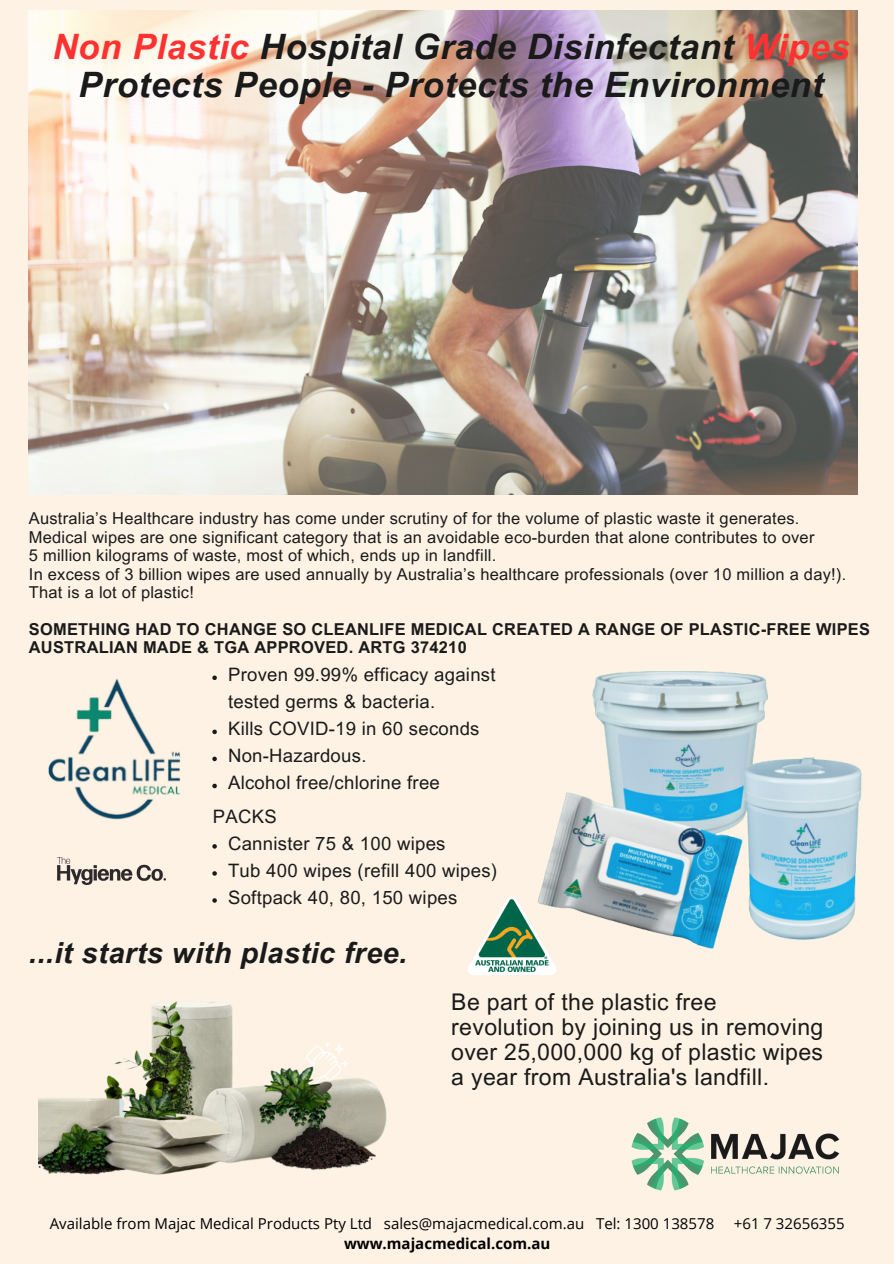
<style>
.page{position:relative;width:894px;height:1264px;background:#fff}
.page>*{position:absolute;margin:0;border:0;box-sizing:border-box;transform-origin:0 0}
.t1{font:italic 700 34.95px "Arial MT Pro";letter-spacing:.015em;color:#1a1a1a}
.t2{font:italic 700 28.95px "Arial MT Pro";letter-spacing:.015em;color:#1a1a1a}
.t3{font:22.95px "Arial MT Pro";letter-spacing:.015em;color:#1a1a1a}
.t4{font:18.45px/27px "Arial MT Pro";letter-spacing:.015em;color:#1a1a1a}
.t5{font:16.35px/18.3px "Arial MT Pro";letter-spacing:.015em;color:#1a1a1a}
.t6{font:700 16.35px/18.3px "Arial MT Pro";letter-spacing:.015em;color:#1a1a1a}
.t7{font:15px "Open Sans";color:#000}
.t8{font:700 15px "Open Sans";color:#000}
.s1{color:#ff3131}
</style>
<div class="page">
<div style="left:0;top:0;width:893px;height:1263px;background:#fdf2e4"></div>
<img style="left:631px;top:1117px;width:209px;height:74px">
<img style="left:38px;top:1001px;width:349px;height:174px">
<img style="left:467px;top:896px;width:89px;height:78px">
<img style="left:48px;top:679px;width:133px;height:141px">
<img style="left:57px;top:857px;width:108px;height:27px">
<img style="left:535px;top:671px;width:327px;height:286px">
<img style="left:29px;top:10px;width:827px;height:484px">
<svg style="left:212px;top:675px;width:5px;height:5px"></svg>
<svg style="left:212px;top:729px;width:5px;height:5px"></svg>
<svg style="left:212px;top:756px;width:5px;height:5px"></svg>
<svg style="left:212px;top:783px;width:5px;height:5px"></svg>
<svg style="left:212px;top:844px;width:5px;height:4px"></svg>
<svg style="left:212px;top:871px;width:5px;height:4px"></svg>
<svg style="left:212px;top:898px;width:5px;height:4px"></svg>
<p class="t1" style="left:52px;top:34px;width:798px"><span class="s1">Non Plastic</span> Hospital Grade Disinfectant <span class="s1">Wipes</span></p>
<p class="t1" style="left:79px;top:72px;width:746px">Protects People - Protects the Environment</p>
<p class="t5" style="left:29px;top:511px;width:772px">Australia’s Healthcare industry has come under scrutiny of for the volume of plastic waste it generates.</p>
<p class="t5" style="left:29px;top:530px;width:786px">Medical wipes are one significant category that is an avoidable eco-burden that alone contributes to over</p>
<p class="t5" style="left:29px;top:548px;width:469px">5 million kilograms of waste, most of which, ends up in landfill.</p>
<p class="t5" style="left:29px;top:566px;width:818px">In excess of 3 billion wipes are used annually by Australia’s healthcare professionals (over 10 million a day!).<br>That is a lot of plastic!</p>
<p class="t6" style="left:29px;top:621px;width:842px">SOMETHING HAD TO CHANGE SO CLEANLIFE MEDICAL CREATED A RANGE OF PLASTIC-FREE WIPES<br>AUSTRALIAN MADE &amp; TGA APPROVED. ARTG 374210</p>
<p class="t4" style="left:228px;top:663px;width:269px">Proven 99.99% efficacy against tested germs &amp; bacteria.</p>
<p class="t4" style="left:228px;top:717px;width:253px">Kills COVID-19 in 60 seconds</p>
<p class="t4" style="left:228px;top:744px;width:140px">Non-Hazardous.</p>
<p class="t4" style="left:228px;top:771px;width:213px">Alcohol free/chlorine free</p>
<p class="t4" style="left:213px;top:805px;width:65px">PACKS</p>
<p class="t4" style="left:228px;top:832px;width:219px">Cannister 75 &amp; 100 wipes</p>
<p class="t4" style="left:228px;top:859px;width:270px">Tub 400 wipes (refill 400 wipes)</p>
<p class="t4" style="left:228px;top:886px;width:231px">Softpack 40, 80, 150 wipes</p>
<p class="t2" style="left:29px;top:942px;width:380px">...it starts with plastic free.</p>
<p class="t3" style="left:451px;top:993px;width:267px">Be part of the plastic free</p>
<p class="t3" style="left:451px;top:1018px;width:373px">revolution by joining us in removing</p>
<p class="t3" style="left:451px;top:1043px;width:373px">over 25,000,000 kg of plastic wipes</p>
<p class="t3" style="left:451px;top:1068px;width:319px">a year from Australia's landfill.</p>
<p class="t7" style="left:50px;top:1213px;width:666px">Available from Majac Medical Products Pty Ltd sales@majacmedical.com.au Tel: 1300 138578</p>
<p class="t7" style="left:733px;top:1213px;width:112px">+61 7 32656355</p>
<p class="t8" style="left:344px;top:1233px;width:208px">www.majacmedical.com.au</p>
</div>
